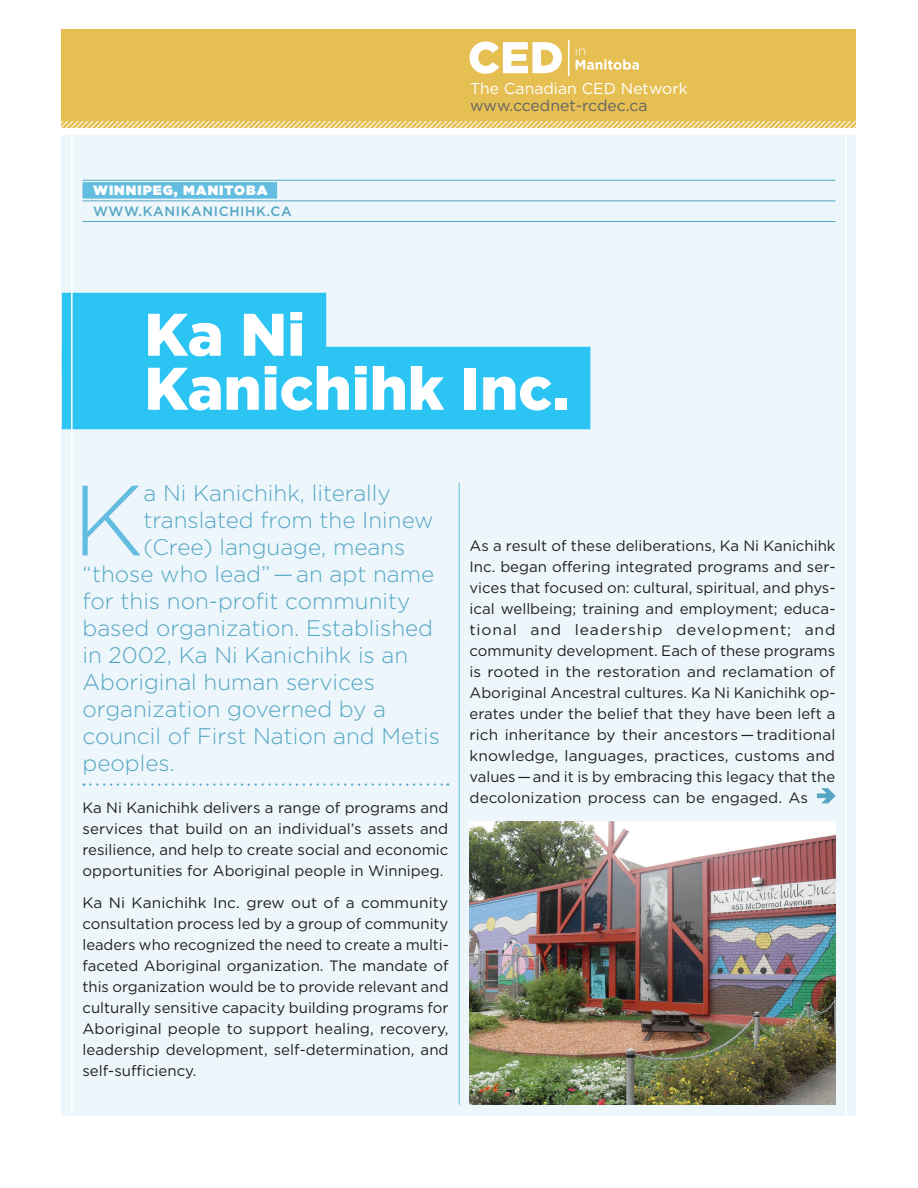
<style>
.page{position:relative;width:918px;height:1188px;background:#fff}
.page>*{position:absolute;margin:0;border:0;box-sizing:border-box;transform-origin:0 0}
.t1{font:300 99.6px "Gotham HTF";color:#62bde0}
.t2{font:900 60px/54px "Gotham HTF";color:#fff}
.t3{font:300 22.5px "Gotham HTF";color:#56a5c4}
.t4{font:15.75px "Gotham HTF";color:#fff}
.t5{font:15.75px "Gotham HTF";color:#636366}
.t6{font:15px/21px "Gotham HTF";color:#231f20;text-align:justify}
.t7{font:500 13.5px "Gotham HTF";letter-spacing:.05em;color:#56a5c4}
.t8{font:900 13.5px "Gotham HTF";letter-spacing:.075em;color:#fff}
</style>
<div class="page">
<div style="left:62px;top:135px;width:794px;height:981px;background:#edf7fb"></div>
<svg style="left:84px;top:783px;width:364px;height:3px"></svg>
<div style="left:82px;top:182px;width:195px;height:17px;background:#62bde0"></div>
<hr style="left:82px;top:180px;width:754px;height:1px;background:#56a5c4">
<hr style="left:82px;top:200px;width:754px;height:1px;background:#56a5c4">
<hr style="left:82px;top:221px;width:754px;height:1px;background:#56a5c4">
<svg style="left:817px;top:788px;width:19px;height:16px"></svg>
<hr style="left:459px;top:482px;width:1px;height:623px;background:#62bde0">
<img style="left:470px;top:821px;width:366px;height:284px">
<div style="left:62px;top:293px;width:264px;height:82px;background:#2bc4f3"></div>
<div style="left:62px;top:347px;width:528px;height:82px;background:#2bc4f3"></div>
<hr style="left:845px;top:30px;width:2px;height:1086px;background:#fff">
<hr style="left:71px;top:30px;width:2px;height:1084px;background:#fff">
<div style="left:62px;top:29px;width:794px;height:99px;background:#e6bf53"></div>
<svg style="left:62px;top:121px;width:794px;height:7px"></svg>
<svg style="left:470px;top:42px;width:92px;height:32px"></svg>
<hr style="left:568px;top:40px;width:1px;height:36px;background:#fff">
<svg style="left:576px;top:46px;width:63px;height:24px"></svg>
<p class="t8" style="left:93px;top:182px;width:176px">WINNIPEG, MANITOBA</p>
<p class="t7" style="left:93px;top:203px;width:200px">WWW.KANIKANICHIHK.CA</p>
<p class="t4" style="left:470px;top:80px;width:219px">The Canadian CED Network</p>
<p class="t5" style="left:470px;top:96px;width:179px">www.ccednet-rcdec.ca</p>
<h2 class="t2" style="left:144px;top:306px;width:427px">Ka Ni<br>Kanichihk Inc.</h2>
<h1 class="t1" style="left:72px;top:466px;width:73px">K</h1>
<h3 class="t3" style="left:143px;top:481px;width:249px">a Ni Kanichihk, literally</h3>
<h3 class="t3" style="left:143px;top:508px;width:292px">translated from the Ininew</h3>
<h3 class="t3" style="left:143px;top:535px;width:264px">(Cree) language, means</h3>
<h3 class="t3" style="left:82px;top:562px;width:353px">“those who lead”—an apt name</h3>
<h3 class="t3" style="left:82px;top:589px;width:329px">for this non-profit community</h3>
<h3 class="t3" style="left:82px;top:616px;width:352px">based organization. Established</h3>
<h3 class="t3" style="left:82px;top:643px;width:327px">in 2002, Ka Ni Kanichihk is an</h3>
<h3 class="t3" style="left:82px;top:670px;width:294px">Aboriginal human services</h3>
<h3 class="t3" style="left:82px;top:697px;width:305px">organization governed by a</h3>
<h3 class="t3" style="left:82px;top:724px;width:359px">council of First Nation and Metis</h3>
<h3 class="t3" style="left:82px;top:751px;width:94px">peoples.</h3>
<p class="t6" style="left:82px;top:797px;width:367px">Ka Ni Kanichihk delivers a range of programs and services that build on an individual’s assets and resilience, and help to create social and economic opportunities for Aboriginal people in Winnipeg.</p>
<p class="t6" style="left:82px;top:892px;width:368px">Ka Ni Kanichihk Inc. grew out of a community consultation process led by a group of community leaders who recognized the need to create a multi&shy;faceted Aboriginal organization. The mandate of this organization would be to provide relevant and culturally sensitive capacity building programs for Aboriginal people to support healing, recovery, leadership development, self-determination, and self-sufficiency.</p>
<p class="t6" style="left:470px;top:535px;width:368px">As a result of these deliberations, Ka Ni Kanichihk Inc. began offering integrated programs and ser&shy;vices that focused on: cultural, spiritual, and phys&shy;ical wellbeing; training and employment; educa&shy;tional and leadership development; and community development. Each of these programs is rooted in the restoration and reclamation of Aboriginal Ancestral cultures. Ka Ni Kanichihk op&shy;erates under the belief that they have been left a rich inheritance by their ancestors —traditional knowledge, languages, practices, customs and values—and it is by embracing this legacy that the decolonization process can be engaged. As</p>
</div>
